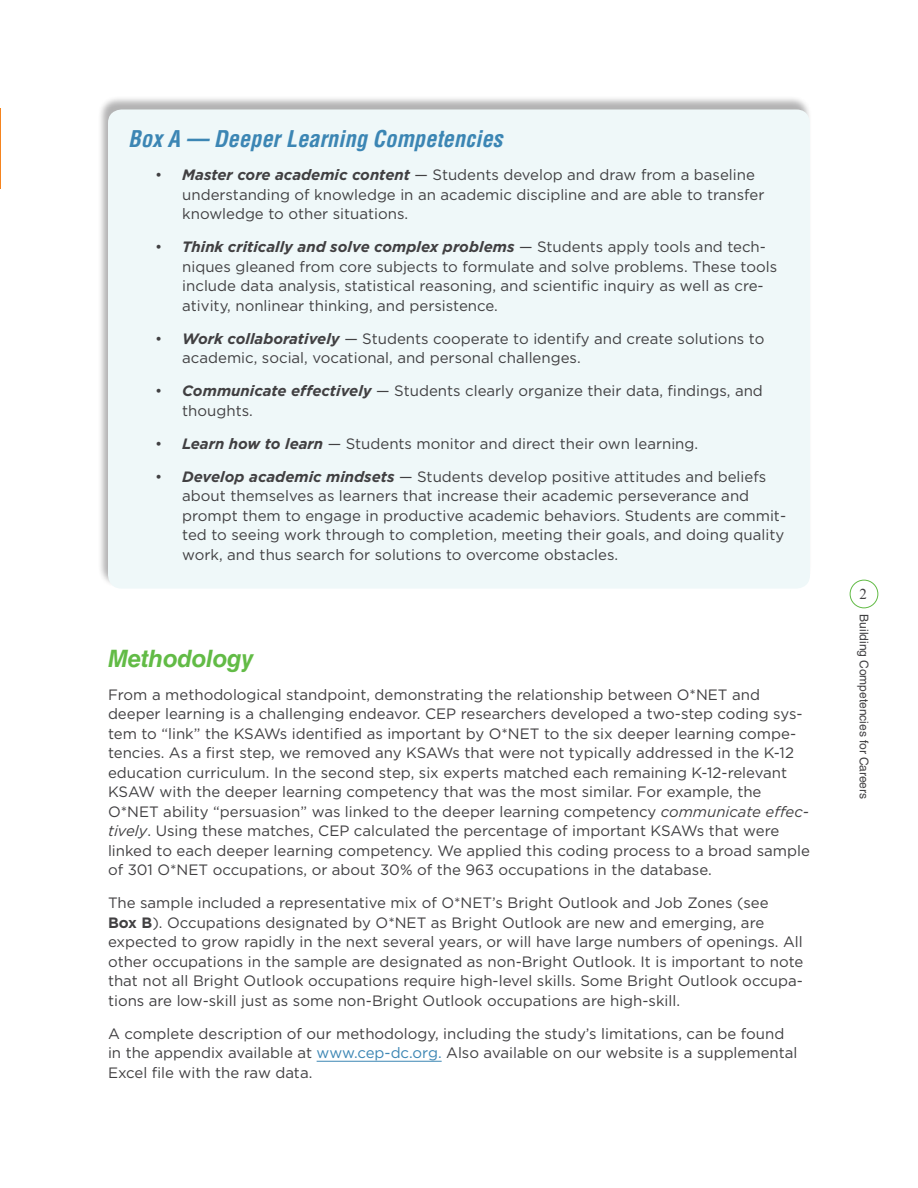
<style>
.page{position:relative;width:918px;height:1188px;background:#fff}
.page>*{position:absolute;margin:0;border:0;box-sizing:border-box;transform-origin:0 0}
.t1{font:italic 700 24px "Helvetica LT Std";letter-spacing:-.01em;color:#62bb46}
.t2{font:italic 700 condensed 22.5px "Helvetica LT Std";color:#3c86b4}
.t3{font:15px/19.5px "Gotham";color:#414042}
.t4{font:15px "Times New Roman";color:#414042}
.t5{font:12px "Helvetica LT Std";color:#414042}
.s1{font-weight:700;font-style:italic}
.s2{font-style:italic}
.s3{font-weight:700}
.s4{color:#3c86b4}
</style>
<div class="page">
<div style="left:850px;top:580px;width:28px;height:28px;border:1px solid #62bb46;border-radius:50%"></div>
<hr style="left:317px;top:1061px;width:125px;height:1px;background:#3c86b4">
<div style="left:98px;top:96px;width:714px;height:491px;background:#414042;opacity:.4"></div>
<div style="left:108px;top:109px;width:702px;height:480px;background:#eff8f9;border-radius:14px"></div>
<h2 class="t2" style="left:128px;top:125px;width:376px">Box A — Deeper Learning Competencies</h2>
<p class="t3" style="left:182px;top:165px;width:584px;text-indent:-27px">• <span class="s1">Master core academic content</span> — Students develop and draw from a baseline understanding of knowledge in an academic discipline and are able to transfer knowledge to other situations.</p>
<p class="t3" style="left:182px;top:237px;width:597px;text-indent:-27px">• <span class="s1">Think critically and solve complex problems</span> — Students apply tools and tech&shy;niques gleaned from core subjects to formulate and solve problems. These tools include data analysis, statistical reasoning, and scientific inquiry as well as cre&shy;ativity, nonlinear thinking, and persistence.</p>
<p class="t3" style="left:182px;top:329px;width:584px;text-indent:-27px">• <span class="s1">Work collaboratively</span> — Students cooperate to identify and create solutions to academic, social, vocational, and personal challenges.</p>
<p class="t3" style="left:182px;top:381px;width:582px;text-indent:-27px">• <span class="s1">Communicate effectively</span> — Students clearly organize their data, findings, and thoughts.</p>
<p class="t3" style="left:155px;top:434px;width:544px">• <span class="s1">Learn how to learn</span> — Students monitor and direct their own learning.</p>
<p class="t3" style="left:182px;top:467px;width:605px;text-indent:-27px">• <span class="s1">Develop academic mindsets</span> — Students develop positive attitudes and beliefs about themselves as learners that increase their academic perseverance and prompt them to engage in productive academic behaviors. Students are commit&shy;ted to seeing work through to completion, meeting their goals, and doing quality work, and thus search for solutions to overcome obstacles.</p>
<h1 class="t1" style="left:108px;top:644px;width:147px">Methodology</h1>
<p class="t3" style="left:108px;top:685px;width:703px">From a methodological standpoint, demonstrating the relationship between O*NET and deeper learning is a challenging endeavor. CEP researchers developed a two-step coding sys&shy;tem to “link” the KSAWs identified as important by O*NET to the six deeper learning compe&shy;tencies. As a first step, we removed any KSAWs that were not typically addressed in the K-12 education curriculum. In the second step, six experts matched each remaining K-12-relevant KSAW with the deeper learning competency that was the most similar. For example, the O*NET ability “persuasion” was linked to the deeper learning competency <span class="s2">communicate effec&shy;tively</span>. Using these matches, CEP calculated the percentage of important KSAWs that were linked to each deeper learning competency. We applied this coding process to a broad sample of 301 O*NET occupations, or about 30% of the 963 occupations in the database.</p>
<p class="t3" style="left:108px;top:893px;width:697px">The sample included a representative mix of O*NET’s Bright Outlook and Job Zones (see<br><span class="s3">Box B</span>). Occupations designated by O*NET as Bright Outlook are new and emerging, are expected to grow rapidly in the next several years, or will have large numbers of openings. All other occupations in the sample are designated as non-Bright Outlook. It is important to note that not all Bright Outlook occupations require high-level skills. Some Bright Outlook occupa&shy;tions are low-skill just as some non-Bright Outlook occupations are high-skill.</p>
<p class="t3" style="left:108px;top:1024px;width:691px">A complete description of our methodology, including the study’s limitations, can be found in the appendix available at <span class="s4">www.cep-dc.org.</span> Also available on our website is a supplemental<br>Excel file with the raw data.</p>
<p class="t4" style="left:860px;top:584px;width:9px">2</p>
<p class="t5" style="left:871px;top:614px;width:186px;rotate:90deg">Building Competencies for Careers</p>
</div>
